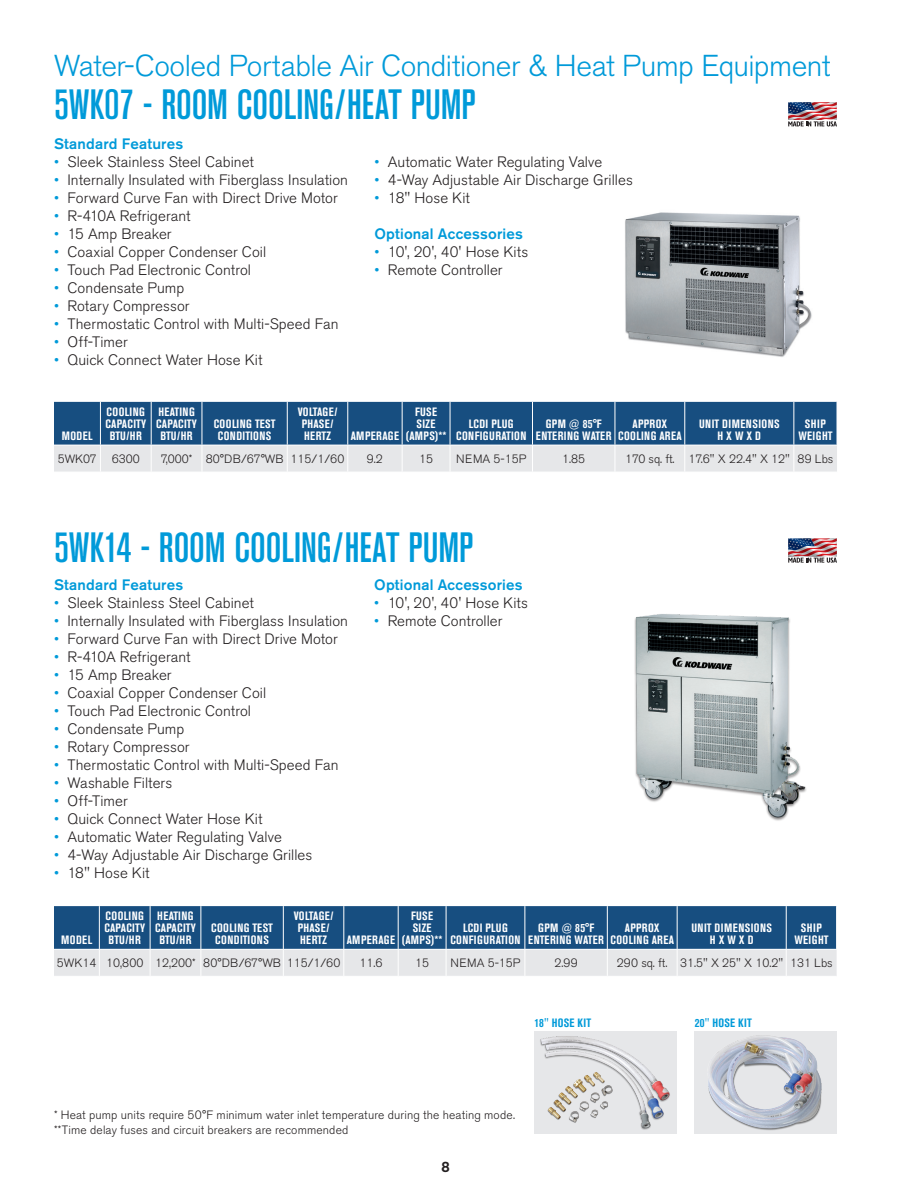
<style>
.page{position:relative;width:918px;height:1188px;background:#fff}
.page>*{position:absolute;margin:0;border:0;box-sizing:border-box;transform-origin:0 0}
.t1{font:500 condensed 42px "Akzidenz Grotesk BE";letter-spacing:-.005em;color:#009ad9}
.t2{font:300 30px "Akzidenz Grotesk BE";letter-spacing:-.015em;color:#009ad9}
.t3{font:300 15px "Akzidenz Grotesk BE";letter-spacing:.005em;color:#231f20}
.t4{font:500 15px "Akzidenz Grotesk BE";letter-spacing:.015em;color:#009ad9}
.t5{font:500 15px "Akzidenz Grotesk BE";color:#231f20}
.t6{font:700 condensed 12px/12px "Akzidenz Grotesk BE";letter-spacing:.035em;color:#fff;text-align:center}
.t7{font:300 12px "Akzidenz Grotesk BE";letter-spacing:.01em;color:#231f20}
.t8{font:700 condensed 12px "Akzidenz Grotesk BE";letter-spacing:.02em;color:#009ad9}
.s1{color:#009ad9}
</style>
<div class="page">
<svg style="left:788px;top:102px;width:49px;height:24px"></svg>
<svg style="left:54px;top:402px;width:783px;height:70px;background:#6a8caa"></svg>
<svg style="left:54px;top:906px;width:783px;height:70px;background:#6a8baa"></svg>
<svg style="left:788px;top:538px;width:49px;height:25px"></svg>
<img style="left:625px;top:212px;width:187px;height:145px">
<img style="left:634px;top:614px;width:173px;height:207px">
<div style="left:695px;top:1031px;width:142px;height:103px;background:#e6e7e9"></div>
<div style="left:535px;top:1031px;width:142px;height:103px;background:#e6e7e9"></div>
<img style="left:540px;top:1036px;width:130px;height:94px">
<img style="left:708px;top:1035px;width:114px;height:96px">
<p class="t2" style="left:54px;top:49px;width:778px">Water-Cooled Portable Air Conditioner &amp; Heat Pump Equipment</p>
<p class="t1" style="left:54px;top:81px;width:423px">5WK07 - ROOM COOLING/HEAT PUMP</p>
<p class="t4" style="left:54px;top:134px;width:131px">Standard Features</p>
<p class="t3" style="left:54px;top:153px;width:201px"><span class="s1">•</span> Sleek Stainless Steel Cabinet</p>
<p class="t3" style="left:54px;top:171px;width:296px"><span class="s1">•</span> Internally Insulated with Fiberglass Insulation</p>
<p class="t3" style="left:54px;top:189px;width:285px"><span class="s1">•</span> Forward Curve Fan with Direct Drive Motor</p>
<p class="t3" style="left:54px;top:207px;width:138px"><span class="s1">•</span> R-410A Refrigerant</p>
<p class="t3" style="left:54px;top:225px;width:119px"><span class="s1">•</span> 15 Amp Breaker</p>
<p class="t3" style="left:54px;top:243px;width:214px"><span class="s1">•</span> Coaxial Copper Condenser Coil</p>
<p class="t3" style="left:54px;top:261px;width:199px"><span class="s1">•</span> Touch Pad Electronic Control</p>
<p class="t3" style="left:54px;top:279px;width:132px"><span class="s1">•</span> Condensate Pump</p>
<p class="t3" style="left:54px;top:297px;width:137px"><span class="s1">•</span> Rotary Compressor</p>
<p class="t3" style="left:54px;top:315px;width:286px"><span class="s1">•</span> Thermostatic Control with Multi-Speed Fan</p>
<p class="t3" style="left:54px;top:333px;width:75px"><span class="s1">•</span> Off-Timer</p>
<p class="t3" style="left:54px;top:351px;width:210px"><span class="s1">•</span> Quick Connect Water Hose Kit</p>
<p class="t3" style="left:374px;top:153px;width:229px"><span class="s1">•</span> Automatic Water Regulating Valve</p>
<p class="t3" style="left:374px;top:171px;width:260px"><span class="s1">•</span> 4-Way Adjustable Air Discharge Grilles</p>
<p class="t3" style="left:374px;top:189px;width:97px"><span class="s1">•</span> 18" Hose Kit</p>
<p class="t4" style="left:374px;top:224px;width:150px">Optional Accessories</p>
<p class="t3" style="left:374px;top:243px;width:155px"><span class="s1">•</span> 10', 20', 40' Hose Kits</p>
<p class="t3" style="left:374px;top:261px;width:130px"><span class="s1">•</span> Remote Controller</p>
<p class="t6" style="left:62px;top:430px;width:33px">MODEL</p>
<p class="t6" style="left:107px;top:406px;width:40px">COOLING</p>
<p class="t6" style="left:105px;top:418px;width:42px">CAPACITY</p>
<p class="t6" style="left:110px;top:430px;width:34px">BTU/HR</p>
<p class="t6" style="left:158px;top:406px;width:38px">HEATING</p>
<p class="t6" style="left:156px;top:418px;width:42px">CAPACITY</p>
<p class="t6" style="left:160px;top:430px;width:34px">BTU/HR</p>
<p class="t6" style="left:214px;top:418px;width:63px">COOLING TEST</p>
<p class="t6" style="left:218px;top:430px;width:55px">CONDITIONS</p>
<p class="t6" style="left:298px;top:406px;width:41px">VOLTAGE/<br>PHASE/<br>HERTZ</p>
<p class="t6" style="left:406px;top:406px;width:42px">FUSE<br>SIZE (AMPS)**</p>
<p class="t6" style="left:351px;top:430px;width:50px">AMPERAGE</p>
<p class="t6" style="left:469px;top:418px;width:46px">LCDI PLUG</p>
<p class="t6" style="left:456px;top:430px;width:72px">CONFIGURATION</p>
<p class="t6" style="left:536px;top:418px;width:77px">GPM @ 85°F<br>ENTERING WATER</p>
<p class="t6" style="left:618px;top:418px;width:65px">APPROX<br>COOLING AREA</p>
<p class="t6" style="left:699px;top:418px;width:82px">UNIT DIMENSIONS</p>
<p class="t6" style="left:718px;top:430px;width:45px">H X W X D</p>
<p class="t6" style="left:798px;top:418px;width:36px">SHIP<br>WEIGHT</p>
<p class="t7" style="left:58px;top:452px;width:41px">5WK07</p>
<p class="t7" style="left:112px;top:452px;width:30px">6300</p>
<p class="t7" style="left:161px;top:452px;width:33px">7,000*</p>
<p class="t7" style="left:206px;top:452px;width:79px">80°DB/67°WB</p>
<p class="t7" style="left:291px;top:452px;width:55px">115/1/60</p>
<p class="t7" style="left:367px;top:452px;width:17px">9.2</p>
<p class="t7" style="left:419px;top:452px;width:15px">15</p>
<p class="t7" style="left:456px;top:452px;width:71px">NEMA 5-15P</p>
<p class="t7" style="left:562px;top:452px;width:24px">1.85</p>
<p class="t7" style="left:625px;top:452px;width:51px">170 sq. ft.</p>
<p class="t7" style="left:689px;top:452px;width:103px">17.6" X 22.4" X 12"</p>
<p class="t7" style="left:797px;top:452px;width:37px">89 Lbs</p>
<p class="t1" style="left:54px;top:525px;width:421px">5WK14 - ROOM COOLING/HEAT PUMP</p>
<p class="t4" style="left:54px;top:576px;width:131px">Standard Features</p>
<p class="t3" style="left:54px;top:595px;width:201px"><span class="s1">•</span> Sleek Stainless Steel Cabinet</p>
<p class="t3" style="left:54px;top:613px;width:296px"><span class="s1">•</span> Internally Insulated with Fiberglass Insulation</p>
<p class="t3" style="left:54px;top:631px;width:285px"><span class="s1">•</span> Forward Curve Fan with Direct Drive Motor</p>
<p class="t3" style="left:54px;top:649px;width:138px"><span class="s1">•</span> R-410A Refrigerant</p>
<p class="t3" style="left:54px;top:667px;width:119px"><span class="s1">•</span> 15 Amp Breaker</p>
<p class="t3" style="left:54px;top:685px;width:214px"><span class="s1">•</span> Coaxial Copper Condenser Coil</p>
<p class="t3" style="left:54px;top:703px;width:199px"><span class="s1">•</span> Touch Pad Electronic Control</p>
<p class="t3" style="left:54px;top:721px;width:132px"><span class="s1">•</span> Condensate Pump</p>
<p class="t3" style="left:54px;top:739px;width:137px"><span class="s1">•</span> Rotary Compressor</p>
<p class="t3" style="left:54px;top:757px;width:286px"><span class="s1">•</span> Thermostatic Control with Multi-Speed Fan</p>
<p class="t3" style="left:54px;top:775px;width:120px"><span class="s1">•</span> Washable Filters</p>
<p class="t3" style="left:54px;top:793px;width:75px"><span class="s1">•</span> Off-Timer</p>
<p class="t3" style="left:54px;top:811px;width:210px"><span class="s1">•</span> Quick Connect Water Hose Kit</p>
<p class="t3" style="left:54px;top:829px;width:229px"><span class="s1">•</span> Automatic Water Regulating Valve</p>
<p class="t3" style="left:54px;top:847px;width:260px"><span class="s1">•</span> 4-Way Adjustable Air Discharge Grilles</p>
<p class="t3" style="left:54px;top:865px;width:97px"><span class="s1">•</span> 18" Hose Kit</p>
<p class="t4" style="left:374px;top:576px;width:150px">Optional Accessories</p>
<p class="t3" style="left:374px;top:595px;width:155px"><span class="s1">•</span> 10', 20', 40' Hose Kits</p>
<p class="t3" style="left:374px;top:613px;width:130px"><span class="s1">•</span> Remote Controller</p>
<p class="t6" style="left:61px;top:934px;width:33px">MODEL</p>
<p class="t6" style="left:106px;top:910px;width:40px">COOLING</p>
<p class="t6" style="left:104px;top:922px;width:42px">CAPACITY</p>
<p class="t6" style="left:109px;top:934px;width:34px">BTU/HR</p>
<p class="t6" style="left:157px;top:910px;width:38px">HEATING</p>
<p class="t6" style="left:155px;top:922px;width:42px">CAPACITY</p>
<p class="t6" style="left:159px;top:934px;width:34px">BTU/HR</p>
<p class="t6" style="left:211px;top:922px;width:63px">COOLING TEST</p>
<p class="t6" style="left:215px;top:934px;width:55px">CONDITIONS</p>
<p class="t6" style="left:294px;top:910px;width:41px">VOLTAGE/<br>PHASE/<br>HERTZ</p>
<p class="t6" style="left:402px;top:910px;width:42px">FUSE<br>SIZE (AMPS)**</p>
<p class="t6" style="left:347px;top:934px;width:50px">AMPERAGE</p>
<p class="t6" style="left:463px;top:922px;width:46px">LCDI PLUG</p>
<p class="t6" style="left:450px;top:934px;width:72px">CONFIGURATION</p>
<p class="t6" style="left:528px;top:922px;width:77px">GPM @ 85°F<br>ENTERING WATER</p>
<p class="t6" style="left:610px;top:922px;width:65px">APPROX<br>COOLING AREA</p>
<p class="t6" style="left:691px;top:922px;width:82px">UNIT DIMENSIONS</p>
<p class="t6" style="left:710px;top:934px;width:45px">H X W X D</p>
<p class="t6" style="left:794px;top:922px;width:36px">SHIP<br>WEIGHT</p>
<p class="t7" style="left:57px;top:956px;width:41px">5WK14</p>
<p class="t7" style="left:106px;top:956px;width:39px">10,800</p>
<p class="t7" style="left:155px;top:956px;width:42px">12,200*</p>
<p class="t7" style="left:203px;top:956px;width:79px">80°DB/67°WB</p>
<p class="t7" style="left:287px;top:956px;width:55px">115/1/60</p>
<p class="t7" style="left:360px;top:956px;width:24px">11.6</p>
<p class="t7" style="left:415px;top:956px;width:15px">15</p>
<p class="t7" style="left:450px;top:956px;width:71px">NEMA 5-15P</p>
<p class="t7" style="left:554px;top:956px;width:25px">2.99</p>
<p class="t7" style="left:617px;top:956px;width:52px">290 sq. ft.</p>
<p class="t7" style="left:680px;top:956px;width:105px">31.5" X 25" X 10.2"</p>
<p class="t7" style="left:790px;top:956px;width:44px">131 Lbs</p>
<p class="t8" style="left:535px;top:1016px;width:58px">18" HOSE KIT</p>
<p class="t8" style="left:695px;top:1016px;width:59px">20" HOSE KIT</p>
<p class="t7" style="left:54px;top:1108px;width:463px">* Heat pump units require 50°F minimum water inlet temperature during the heating mode.</p>
<p class="t7" style="left:54px;top:1123px;width:296px">**Time delay fuses and circuit breakers are recommended</p>
<p class="t5" style="left:441px;top:1158px;width:10px">8</p>
</div>
